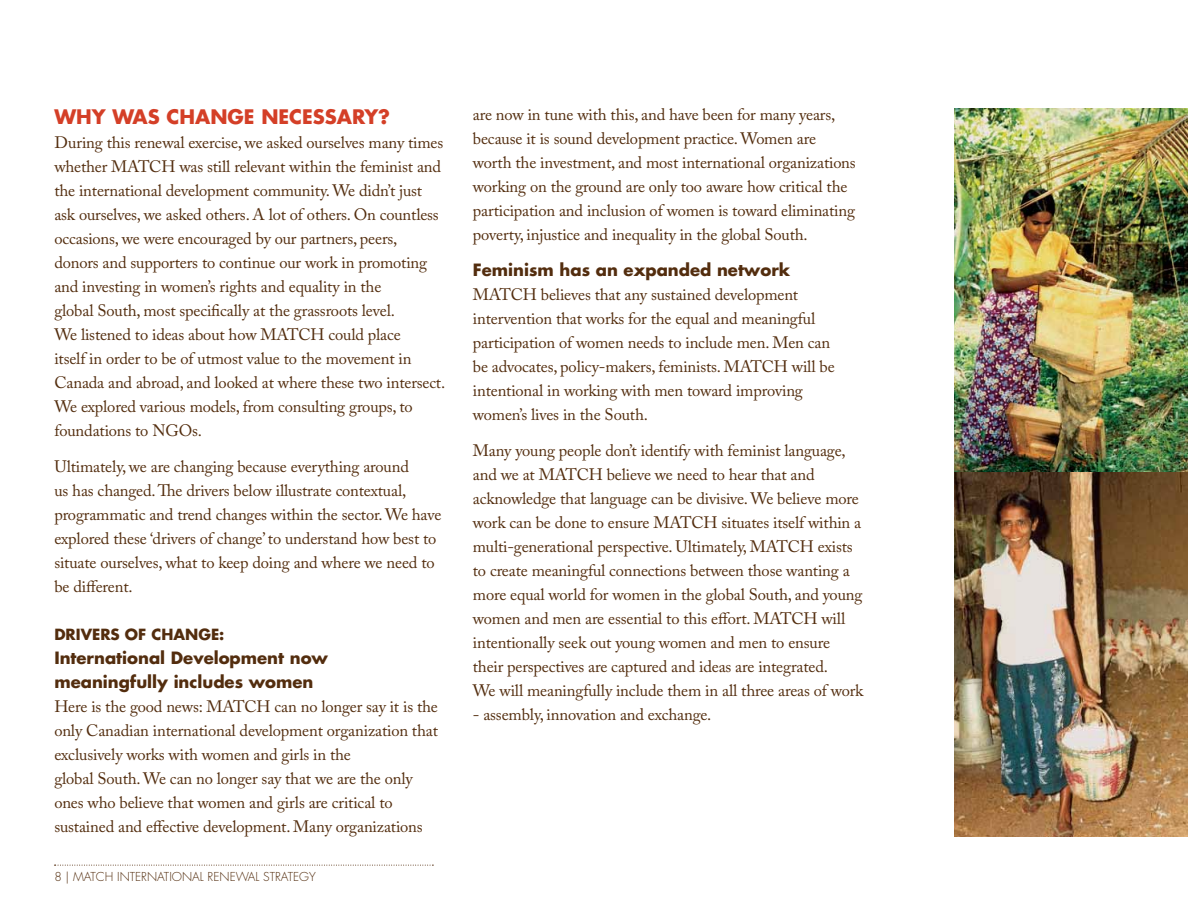
<style>
.page{position:relative;width:1188px;height:918px;background:#fff}
.page>*{position:absolute;margin:0;border:0;box-sizing:border-box;transform-origin:0 0}
.t1{font:700 19.5px "Futura Std";color:#d43f27}
.t2{font:16.5px/24px "Adobe Caslon Pro";letter-spacing:-.01em;color:#532d0e}
.t3{font:700 16.5px/24px "Futura Std";color:#532d0e}
.t4{font:700 15px "Futura Std";color:#532d0e}
.t5{font:300 12px "Futura Std";color:#532d0e}
</style>
<div class="page">
<svg style="left:54px;top:865px;width:379px;height:1px"></svg>
<img style="left:955px;top:108px;width:233px;height:729px">
<p class="t1" style="left:54px;top:104px;width:337px">Why was change nec essary?</p>
<p class="t2" style="left:54px;top:130px;width:392px">During this renewal exercise, we asked ourselves many times whether MATCH was still relevant within the feminist and the international development community. We didn’t just ask ourselves, we asked others. A lot of others. On countless occasions, we were encouraged by our partners, peers, donors and supporters to continue our work in promoting and investing in women’s rights and equality in the<br>global South, most specifically at the grassroots level.<br>We listened to ideas about how MATCH could place<br>itself in order to be of utmost value to the movement in Canada and abroad, and looked at where these two intersect.<br>We explored various models, from consulting groups, to foundations to NGOs.</p>
<p class="t2" style="left:54px;top:454px;width:389px">Ultimately, we are changing because everything around<br>us has changed. The drivers below illustrate contextual, programmatic and trend changes within the sector. We have explored these ‘drivers of change’ to understand how best to situate ourselves, what to keep doing and where we need to be different.</p>
<p class="t4" style="left:54px;top:624px;width:172px">Drivers of Change:</p>
<p class="t3" style="left:54px;top:646px;width:276px">International Development now meaningfully includes women</p>
<p class="t2" style="left:54px;top:694px;width:385px">Here is the good news: MATCH can no longer say it is the only Canadian international development organization that exclusively works with women and girls in the<br>global South. We can no longer say that we are the only ones who believe that women and girls are critical to sustained and effective development. Many organizations</p>
<p class="t5" style="left:54px;top:870px;width:263px">8 | MATCH INTERNATI ONAL RENEWAL STRATEGY</p>
<p class="t2" style="left:473px;top:102px;width:384px">are now in tune with this, and have been for many years, because it is sound development practice. Women are worth the investment, and most international organizations working on the ground are only too aware how critical the participation and inclusion of women is toward eliminating poverty, injustice and inequality in the global South.</p>
<p class="t3" style="left:473px;top:258px;width:319px">Feminism has an expanded network</p>
<p class="t2" style="left:473px;top:283px;width:363px">MATCH believes that any sustained development intervention that works for the equal and meaningful participation of women needs to include men. Men can be advocates, policy-makers, feminists. MATCH will be intentional in working with men toward improving women’s lives in the South.</p>
<p class="t2" style="left:473px;top:439px;width:392px">Many young people don’t identify with feminist language, and we at MATCH believe we need to hear that and acknowledge that language can be divisive. We believe more work can be done to ensure MATCH situates itself within a multi-generational perspective. Ultimately, MATCH exists to create meaningful connections between those wanting a more equal world for women in the global South, and young women and men are essential to this effort. MATCH will intentionally seek out young women and men to ensure their perspectives are captured and ideas are integrated.<br>We will meaningfully include them in all three areas of work</p>
<p class="t2" style="left:473px;top:703px;width:240px">- assembly, innovation and exchange.</p>
</div>
